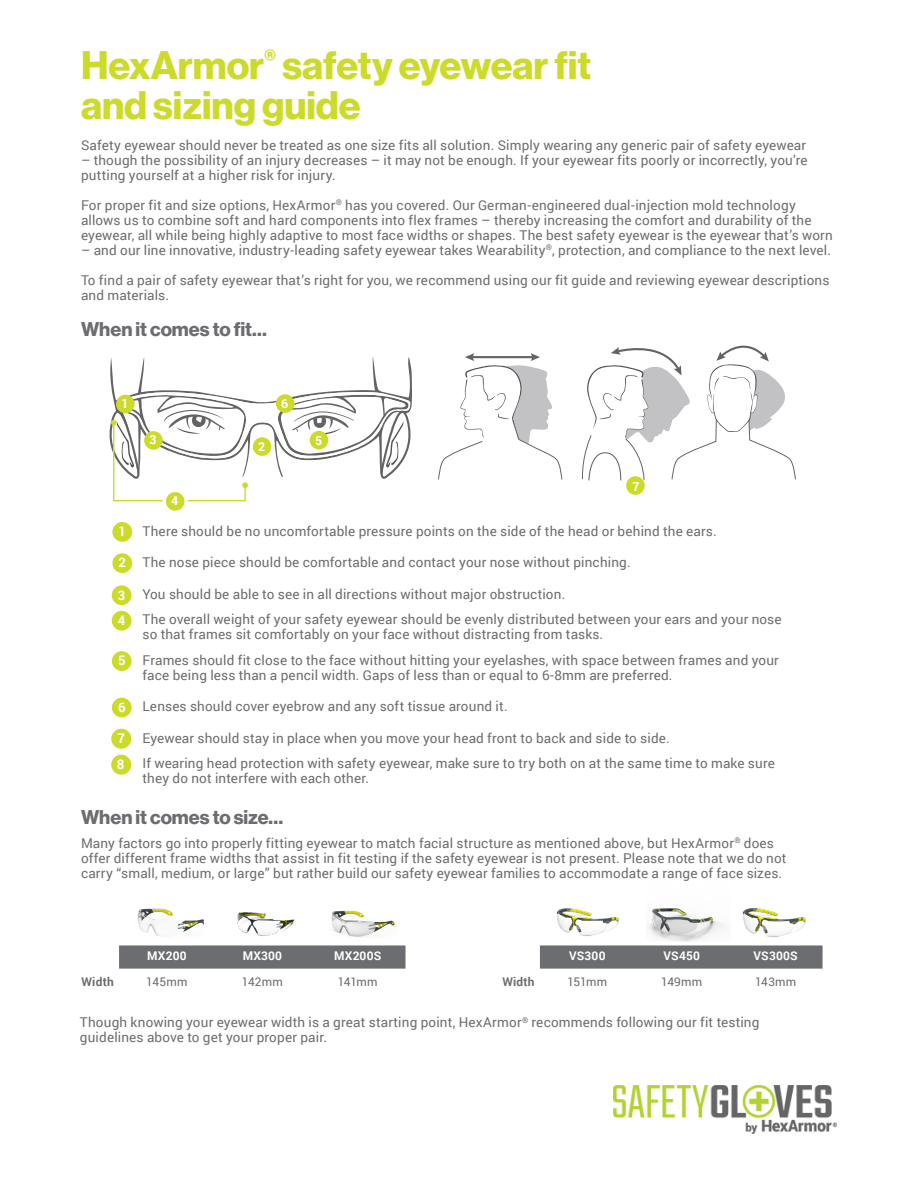
<style>
.page{position:relative;width:918px;height:1188px;background:#fff}
.page>*{position:absolute;margin:0;border:0;box-sizing:border-box;transform-origin:0 0}
.t1{font:39px/40.5px "N Haas Grotesk DS Pro 75 Bd";color:#ccdb29}
.t2{font:19.5px "N Haas Grotesk DS Pro 75 Bd";color:#6c6d70}
.t3{font:13.5px/15px "Roboto";letter-spacing:.01em;color:#6c6d70}
.t4{font:700 13.35px "Roboto";color:#fff}
.t5{font:700 13.2px "Roboto";color:#fff}
.t6{font:700 13.05px "Roboto";color:#fff}
.t7{font:700 12.3px "Roboto";color:#fff}
.t8{font:700 12px "Roboto";letter-spacing:.02em;color:#fff}
.Paragraph_Style_2{font:12px "Roboto";letter-spacing:.005em;color:#6c6d70}
.Paragraph_Style_2-2{font:700 12px "Roboto";letter-spacing:.015em;color:#6c6d70}
</style>
<div class="page">
<svg style="left:438px;top:353px;width:125px;height:127px"></svg>
<svg style="left:582px;top:345px;width:214px;height:136px"></svg>
<svg style="left:109px;top:357px;width:303px;height:145px"></svg>
<div style="left:112px;top:522px;width:20px;height:20px;background:#ccdb29;border-radius:50%"></div>
<div style="left:112px;top:553px;width:20px;height:20px;background:#ccdb29;border-radius:50%"></div>
<div style="left:112px;top:585px;width:20px;height:20px;background:#ccdb29;border-radius:50%"></div>
<div style="left:112px;top:611px;width:20px;height:20px;background:#ccdb29;border-radius:50%"></div>
<div style="left:112px;top:651px;width:20px;height:20px;background:#ccdb29;border-radius:50%"></div>
<div style="left:112px;top:698px;width:20px;height:19px;background:#ccdb29;border-radius:50%"></div>
<div style="left:111px;top:729px;width:20px;height:20px;background:#ccdb29;border-radius:50%"></div>
<div style="left:626px;top:476px;width:19px;height:19px;background:#ccdb29;border-radius:50%"></div>
<div style="left:276px;top:394px;width:18px;height:19px;background:#ccdb29;border-radius:50%"></div>
<div style="left:310px;top:431px;width:18px;height:18px;background:#ccdb29;border-radius:50%"></div>
<div style="left:116px;top:395px;width:19px;height:18px;background:#ccdb29;border-radius:50%"></div>
<div style="left:144px;top:431px;width:19px;height:19px;background:#ccdb29;border-radius:50%"></div>
<div style="left:253px;top:437px;width:18px;height:19px;background:#ccdb29;border-radius:50%"></div>
<svg style="left:164px;top:490px;width:22px;height:22px"></svg>
<div style="left:163px;top:489px;width:25px;height:25px;border:3px solid #fff;border-radius:50%"></div>
<div style="left:111px;top:755px;width:20px;height:20px;background:#ccdb29;border-radius:50%"></div>
<img style="left:137px;top:908px;width:67px;height:28px">
<img style="left:556px;top:908px;width:63px;height:28px">
<img style="left:237px;top:912px;width:58px;height:24px">
<img style="left:648px;top:908px;width:75px;height:33px">
<img style="left:331px;top:910px;width:65px;height:27px">
<img style="left:742px;top:908px;width:64px;height:29px">
<svg style="left:119px;top:945px;width:287px;height:24px;background:#717275"></svg>
<svg style="left:540px;top:945px;width:283px;height:24px;background:#717275"></svg>
<img style="left:613px;top:1086px;width:224px;height:48px">
<p class="t1" style="left:81px;top:45px;width:512px">HexArmor<sup>®</sup> safety eyewear fit and sizing guide</p>
<p class="t3" style="left:81px;top:137px;width:727px">Safety eyewear should never be treated as one size fits all solution. Simply wearing any generic pair of safety eyewear</p>
<p class="t3" style="left:81px;top:152px;width:728px">– though the possibility of an injury decreases – it may not be enough. If your eyewear fits poorly or incorrectly, you’re putting yourself at a higher risk for injury.</p>
<p class="t3" style="left:81px;top:197px;width:753px">For proper fit and size options, HexArmor<sup>®</sup> has you covered. Our German-engineered dual-injection mold technology allows us to combine soft and hard components into flex frames – thereby increasing the comfort and durability of the eyewear, all while being highly adaptive to most face widths or shapes. The best safety eyewear is the eyewear that’s worn</p>
<p class="t3" style="left:81px;top:242px;width:752px">– and our line innovative, industry-leading safety eyewear takes Wearability<sup>®</sup>, protection, and compliance to the next level.</p>
<p class="t3" style="left:81px;top:272px;width:750px">To find a pair of safety eyewear that’s right for you, we recommend using our fit guide and reviewing eyewear descriptions and materials.</p>
<p class="t2" style="left:81px;top:318px;width:187px">When it comes to fit…</p>
<p class="t7" style="left:122px;top:395px;width:9px">1</p>
<p class="t7" style="left:150px;top:431px;width:9px">3</p>
<p class="t7" style="left:171px;top:492px;width:9px">4</p>
<p class="t7" style="left:258px;top:438px;width:9px">2</p>
<p class="t7" style="left:281px;top:395px;width:9px">6</p>
<p class="t7" style="left:315px;top:432px;width:9px">5</p>
<p class="t7" style="left:633px;top:478px;width:9px">7</p>
<p class="t5" style="left:119px;top:522px;width:9px">1</p>
<p class="t5" style="left:119px;top:553px;width:9px">2</p>
<p class="t5" style="left:118px;top:586px;width:9px">3</p>
<p class="t5" style="left:118px;top:611px;width:9px">4</p>
<p class="t6" style="left:118px;top:652px;width:9px">5</p>
<p class="t6" style="left:118px;top:698px;width:9px">6</p>
<p class="t4" style="left:117px;top:729px;width:9px">7</p>
<p class="t4" style="left:117px;top:755px;width:9px">8</p>
<p class="t3" style="left:143px;top:523px;width:576px">There should be no uncomfortable pressure points on the side of the head or behind the ears.</p>
<p class="t3" style="left:143px;top:554px;width:490px">The nose piece should be comfortable and contact your nose without pinching.</p>
<p class="t3" style="left:143px;top:586px;width:424px">You should be able to see in all directions without major obstruction.</p>
<p class="t3" style="left:143px;top:611px;width:641px">The overall weight of your safety eyewear should be evenly distributed between your ears and your nose so that frames sit comfortably on your face without distracting from tasks.</p>
<p class="t3" style="left:143px;top:652px;width:638px">Frames should fit close to the face without hitting your eyelashes, with space between frames and your face being less than a pencil width. Gaps of less than or equal to 6-8mm are preferred.</p>
<p class="t3" style="left:143px;top:698px;width:367px">Lenses should cover eyebrow and any soft tissue around it.</p>
<p class="t3" style="left:143px;top:730px;width:529px">Eyewear should stay in place when you move your head front to back and side to side.</p>
<p class="t3" style="left:143px;top:755px;width:634px">If wearing head protection with safety eyewear, make sure to try both on at the same time to make sure they do not interfere with each other.</p>
<p class="t2" style="left:81px;top:806px;width:204px">When it comes to size…</p>
<p class="t3" style="left:81px;top:835px;width:707px">Many factors go into properly fitting eyewear to match facial structure as mentioned above, but HexArmor<sup>®</sup> does offer different frame widths that assist in fit testing if the safety eyewear is not present. Please note that we do not carry “small, medium, or large” but rather build our safety eyewear families to accommodate a range of face sizes.</p>
<p class="t8" style="left:147px;top:948px;width:41px">MX200</p>
<p class="t8" style="left:243px;top:948px;width:41px">MX300</p>
<p class="t8" style="left:334px;top:948px;width:49px">MX200S</p>
<p class="Paragraph_Style_2-2" style="left:82px;top:974px;width:34px">Width</p>
<p class="Paragraph_Style_2" style="left:146px;top:974px;width:43px">145mm</p>
<p class="Paragraph_Style_2" style="left:242px;top:974px;width:42px">142mm</p>
<p class="Paragraph_Style_2" style="left:338px;top:974px;width:41px">141mm</p>
<p class="t8" style="left:569px;top:948px;width:38px">VS300</p>
<p class="t8" style="left:664px;top:948px;width:38px">VS450</p>
<p class="t8" style="left:754px;top:948px;width:46px">VS300S</p>
<p class="Paragraph_Style_2-2" style="left:502px;top:974px;width:34px">Width</p>
<p class="Paragraph_Style_2" style="left:567px;top:974px;width:41px">151mm</p>
<p class="Paragraph_Style_2" style="left:661px;top:974px;width:43px">149mm</p>
<p class="Paragraph_Style_2" style="left:755px;top:974px;width:43px">143mm</p>
<p class="t3" style="left:80px;top:1014px;width:681px">Though knowing your eyewear width is a great starting point, HexArmor<sup>®</sup> recommends following our fit testing guidelines above to get your proper pair.</p>
</div>
